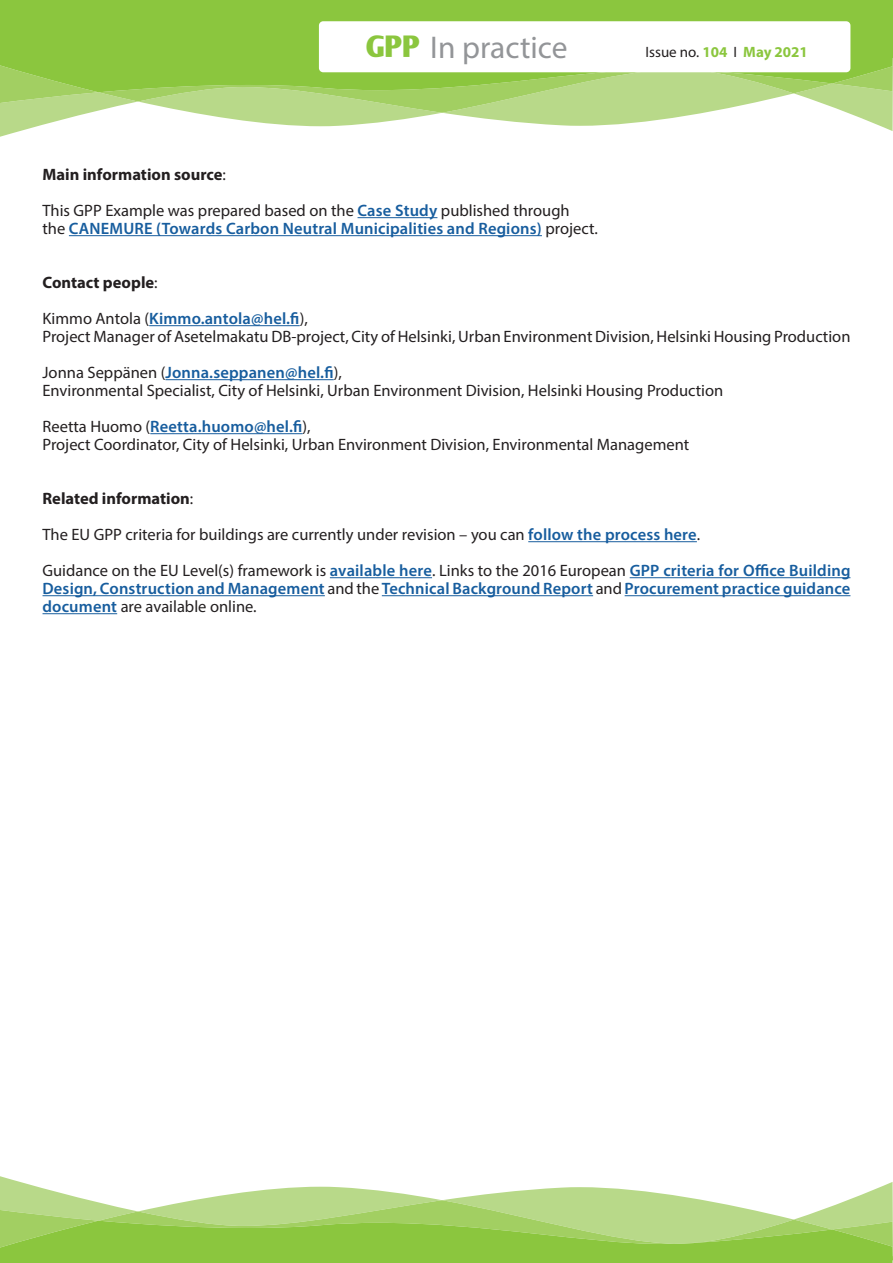
<style>
.page{position:relative;width:893px;height:1263px;background:#fff}
.page>*{position:absolute;margin:0;border:0;box-sizing:border-box;transform-origin:0 0}
.t1{font:31.5px "Myriad Pro";color:#939598}
.t2{font:16.5px "Myriad Pro";color:#231f20}
.t3{font:600 16.5px/18px "Myriad Pro";letter-spacing:.01em;color:#175d9e;text-align:justify}
.t4{font:700 16.5px "Myriad Pro";color:#231f20}
.t5{font:700 15px "Myriad Pro";color:#8bc63e}
.s1{font-family:"Oli Jo";font-weight:700;font-size:30px;color:#8bc63e}
.s2{font-weight:400;color:#231f20}
.s3{font-weight:400}
.s4{font-weight:600;color:#175d9e}
</style>
<div class="page">
<svg style="left:0;top:113px;width:88px;height:24px"></svg>
<svg style="left:195px;top:113px;width:698px;height:18px"></svg>
<svg style="left:0;top:58px;width:893px;height:55px;background:#a9d36f"></svg>
<div style="left:0;top:0;width:893px;height:58px;background:#8bc63e"></div>
<div style="left:319px;top:21px;width:531px;height:51px;background:#fff;border-radius:4px"></div>
<svg style="left:0;top:1176px;width:88px;height:24px"></svg>
<svg style="left:195px;top:1182px;width:698px;height:18px"></svg>
<svg style="left:0;top:1200px;width:893px;height:63px;background:#a1cf62"></svg>
<hr style="left:358px;top:217px;width:79px;height:1px;background:#175d9e">
<hr style="left:69px;top:235px;width:473px;height:1px;background:#175d9e">
<hr style="left:149px;top:325px;width:151px;height:1px;background:#175d9e">
<hr style="left:165px;top:379px;width:169px;height:1px;background:#175d9e">
<hr style="left:150px;top:433px;width:153px;height:1px;background:#175d9e">
<hr style="left:528px;top:541px;width:169px;height:1px;background:#175d9e">
<hr style="left:330px;top:577px;width:102px;height:1px;background:#175d9e">
<hr style="left:630px;top:577px;width:220px;height:1px;background:#175d9e">
<hr style="left:43px;top:595px;width:282px;height:1px;background:#175d9e">
<hr style="left:382px;top:595px;width:211px;height:1px;background:#175d9e">
<hr style="left:625px;top:595px;width:225px;height:1px;background:#175d9e">
<hr style="left:43px;top:613px;width:74px;height:1px;background:#175d9e">
<h1 class="t1" style="left:366px;top:28px;width:203px"><span class="s1">GPP</span> In practice</h1>
<p class="t5" style="left:645px;top:42px;width:164px"><span class="s2">Issue no.</span> 104 <span class="s2">I</span> May 2021</p>
<p class="t4" style="left:43px;top:164px;width:185px">Main information source<span class="s3">:</span></p>
<p class="t2" style="left:43px;top:200px;width:529px">This GPP Example was prepared based on the <span class="s4">Case Study</span> published through</p>
<p class="t3" style="left:43px;top:219px;width:557px"><span class="s2">the</span> CANEMURE (Towards Carbon Neutral Municipalities and Regions) <span class="s2">project.</span></p>
<p class="t4" style="left:43px;top:272px;width:117px">Contact people<span class="s3">:</span></p>
<p class="t3" style="left:43px;top:309px;width:267px"><span class="s2">Kimmo Antola (</span>Kimmo.antola@hel.fi<span class="s2">),</span></p>
<p class="t2" style="left:43px;top:326px;width:809px">Project Manager of Asetelmakatu DB-project, City of Helsinki, Urban Environment Division, Helsinki Housing Production</p>
<p class="t3" style="left:43px;top:363px;width:301px"><span class="s2">Jonna Seppänen (</span>Jonna.seppanen@hel.fi<span class="s2">),</span></p>
<p class="t2" style="left:43px;top:380px;width:682px">Environmental Specialist, City of Helsinki, Urban Environment Division, Helsinki Housing Production</p>
<p class="t3" style="left:43px;top:417px;width:270px"><span class="s2">Reetta Huomo (</span>Reetta.huomo@hel.fi<span class="s2">),</span></p>
<p class="t2" style="left:43px;top:434px;width:648px">Project Coordinator, City of Helsinki, Urban Environment Division, Environmental Management</p>
<p class="t4" style="left:43px;top:488px;width:152px">Related information<span class="s3">:</span></p>
<p class="t2" style="left:43px;top:524px;width:659px">The EU GPP criteria for buildings are currently under revision – you can <span class="s4">follow the process here</span>.</p>
<p class="t3" style="left:43px;top:561px;width:809px"><span class="s2">Guidance on the EU Level(s) framework is</span> available here<span class="s2">. Links to the 2016 European</span> GPP criteria for Office Building Design, Construction and Management <span class="s2">and the</span> Technical Background Report <span class="s2">and</span> Procurement practice guidance document <span class="s2">are available online.</span></p>
</div>
